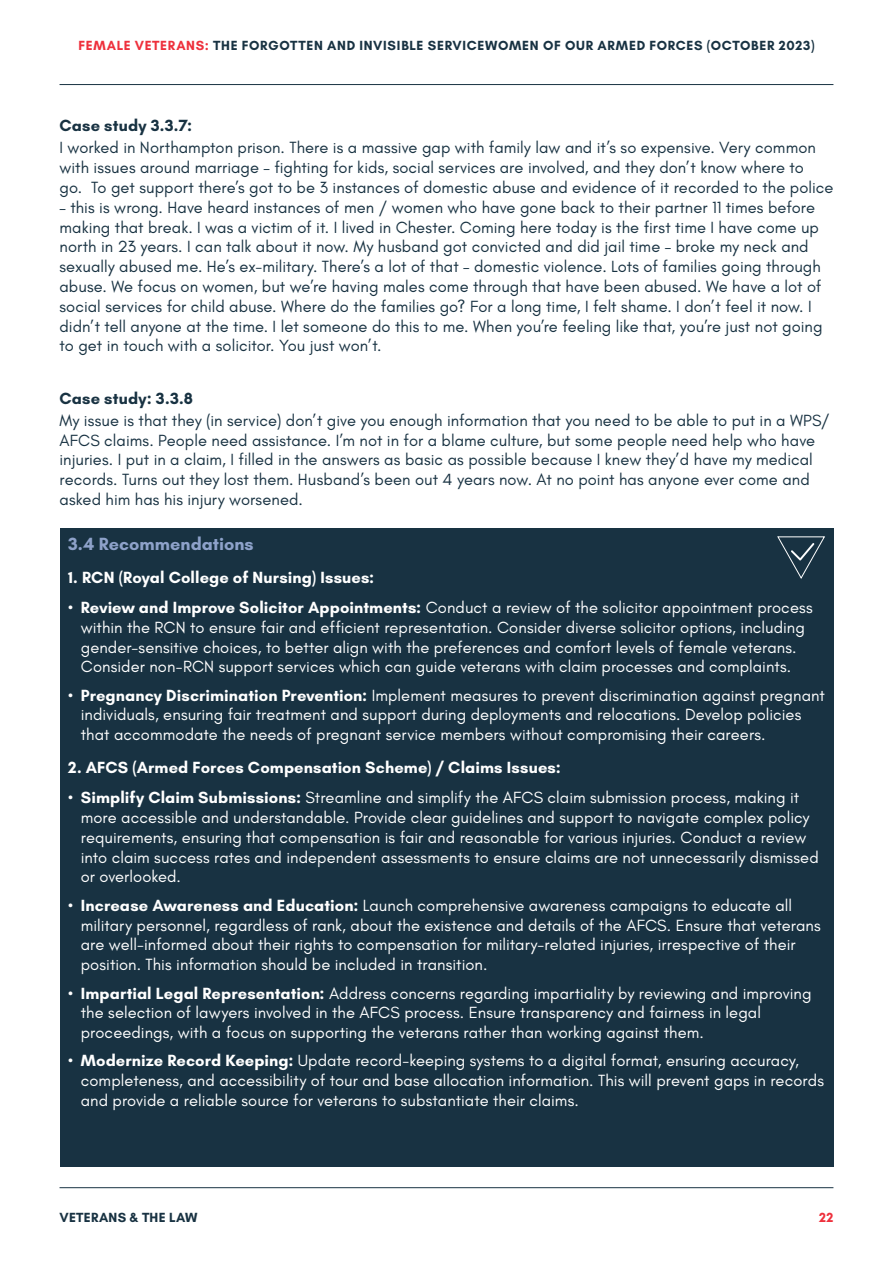
<style>
.page{position:relative;width:893px;height:1263px;background:#fff}
.page>*{position:absolute;margin:0;border:0;box-sizing:border-box;transform-origin:0 0}
.t1{font:700 18px "Glacial Indifference";color:#8ea2ca}
.t2{font:16.5px/19.8px "Glacial Indifference";letter-spacing:.005em;color:#fff}
.t3{font:16.5px/19.8px "Glacial Indifference";letter-spacing:.005em;color:#183242}
.t4{font:700 16.5px "Glacial Indifference";letter-spacing:.005em;color:#fff}
.t5{font:700 16.5px "Glacial Indifference";letter-spacing:.01em;color:#183242}
.t6{font:700 13.5px "Glacial Indifference";letter-spacing:.045em;color:#183242}
.t7{font:700 13.5px "Glacial Indifference";letter-spacing:.015em;color:#183242}
.t8{font:700 13.5px "Glacial Indifference";color:#ee303c}
.s1{color:#ee303c}
.s2{font-weight:700}
</style>
<div class="page">
<hr style="left:60px;top:84px;width:773px;height:1px;background:#183242">
<hr style="left:60px;top:1187px;width:773px;height:1px;background:#183242">
<div style="left:60px;top:528px;width:773px;height:638px;background:#183242"></div>
<svg style="left:777px;top:536px;width:48px;height:43px"></svg>
<p class="t6" style="left:78px;top:37px;width:738px"><span class="s1">FEMALE VETERANS:</span> THE FORGOTTEN AND INVISIBLE SERVICEWOMEN OF OUR ARMED FORCES (OCTOBER 2023)</p>
<p class="t5" style="left:60px;top:116px;width:134px">Case study 3.3.7:</p>
<p class="t3" style="left:60px;top:138px;width:775px">I worked in Northampton prison. There is a massive gap with family law and it’s so expensive. Very common with issues around marriage – fighting for kids, social services are involved, and they don’t know where to<br>go. To get support there’s got to be 3 instances of domestic abuse and evidence of it recorded to the police</p>
<p class="t3" style="left:60px;top:198px;width:764px">– this is wrong. Have heard instances of men / women who have gone back to their partner 11 times before making that break. I was a victim of it. I lived in Chester. Coming here today is the first time I have come up north in 23 years. I can talk about it now. My husband got convicted and did jail time – broke my neck and sexually abused me. He’s ex-military. There’s a lot of that – domestic violence. Lots of families going through abuse. We focus on women, but we’re having males come through that have been abused. We have a lot of social services for child abuse. Where do the families go? For a long time, I felt shame. I don’t feel it now. I didn’t tell anyone at the time. I let someone do this to me. When you’re feeling like that, you’re just not going to get in touch with a solicitor. You just won’t.</p>
<p class="t5" style="left:60px;top:388px;width:135px">Case study: 3.3.8</p>
<p class="t3" style="left:60px;top:410px;width:772px">My issue is that they (in service) don’t give you enough information that you need to be able to put in a WPS/ AFCS claims. People need assistance. I’m not in for a blame culture, but some people need help who have injuries. I put in a claim, I filled in the answers as basic as possible because I knew they’d have my medical records. Turns out they lost them. Husband’s been out 4 years now. At no point has anyone ever come and asked him has his injury worsened.</p>
<p class="t1" style="left:68px;top:533px;width:187px">3.4 Recommendations</p>
<p class="t4" style="left:68px;top:567px;width:308px">1. RCN (Royal College of Nursing) Issues:</p>
<p class="t2" style="left:68px;top:598px;width:746px;text-align:center">• <span class="s2">Review and Improve Solicitor Appointments:</span> Conduct a review of the solicitor appointment process within the RCN to ensure fair and efficient representation. Consider diverse solicitor options, including gender-sensitive choices, to better align with the preferences and comfort levels of female veterans.<br>Consider non-RCN support services which can guide veterans with claim processes and complaints.</p>
<p class="t2" style="left:81px;top:685px;width:746px;text-indent:-13px">• <span class="s2">Pregnancy Discrimination Prevention:</span> Implement measures to prevent discrimination against pregnant individuals, ensuring fair treatment and support during deployments and relocations. Develop policies that accommodate the needs of pregnant service members without compromising their careers.</p>
<p class="t4" style="left:68px;top:757px;width:494px">2. AFCS (Armed Forces Compensation Scheme) / Claims Issues:</p>
<p class="t2" style="left:81px;top:788px;width:739px;text-indent:-13px">• <span class="s2">Simplify Claim Submissions:</span> Streamline and simplify the AFCS claim submission process, making it more accessible and understandable. Provide clear guidelines and support to navigate complex policy requirements, ensuring that compensation is fair and reasonable for various injuries. Conduct a review into claim success rates and independent assessments to ensure claims are not unnecessarily dismissed or overlooked.</p>
<p class="t2" style="left:81px;top:895px;width:741px;text-indent:-13px">• <span class="s2">Increase Awareness and Education:</span> Launch comprehensive awareness campaigns to educate all military personnel, regardless of rank, about the existence and details of the AFCS. Ensure that veterans are well-informed about their rights to compensation for military-related injuries, irrespective of their position. This information should be included in transition.</p>
<p class="t2" style="left:81px;top:983px;width:732px;text-indent:-13px">• <span class="s2">Impartial Legal Representation:</span> Address concerns regarding impartiality by reviewing and improving the selection of lawyers involved in the AFCS process. Ensure transparency and fairness in legal proceedings, with a focus on supporting the veterans rather than working against them.</p>
<p class="t2" style="left:81px;top:1051px;width:745px;text-indent:-13px">• <span class="s2">Modernize Record Keeping:</span> Update record-keeping systems to a digital format, ensuring accuracy, completeness, and accessibility of tour and base allocation information. This will prevent gaps in records and provide a reliable source for veterans to substantiate their claims.</p>
<p class="t7" style="left:60px;top:1209px;width:140px">VETERANS &amp; THE LAW</p>
<p class="t8" style="left:819px;top:1209px;width:16px">22</p>
</div>
